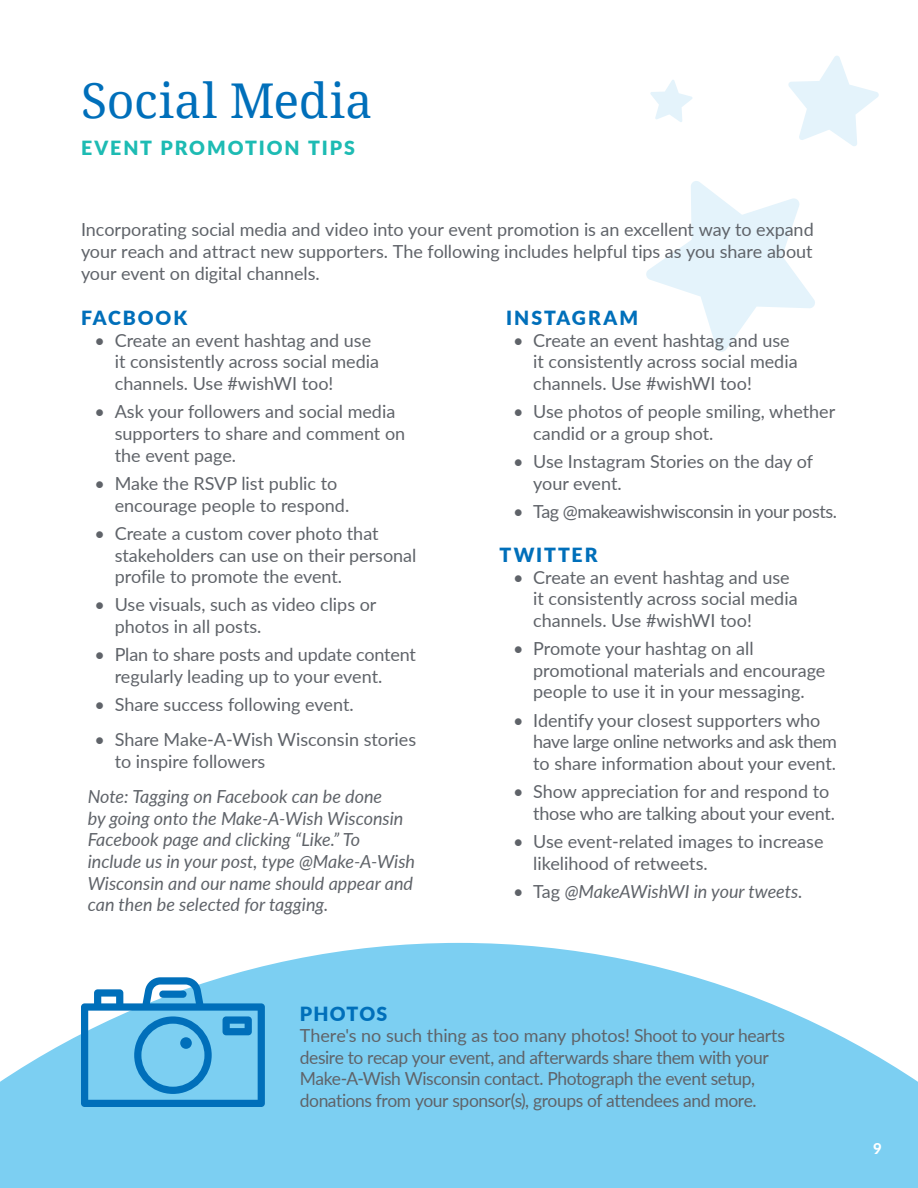
<style>
.page{position:relative;width:918px;height:1188px;background:#fff}
.page>*{position:absolute;margin:0;border:0;box-sizing:border-box;transform-origin:0 0}
.t1{font:48px "Droid Serif";letter-spacing:.005em;color:#006fba}
.t2{font:900 19.5px "Lato";letter-spacing:.095em;color:#006fba}
.t3{font:900 19.5px "Lato";letter-spacing:.1em;color:#1dbbb3}
.t4{font:18px/21.6px "Lato";color:#5f6369}
.t5{font:italic 18px/21.6px "Lato";color:#5f6369}
.t6{font:18px/21.6px "Lato";letter-spacing:-.02em;color:#5f6369}
.t7{font:18px "Lato";letter-spacing:-.025em;color:#5f6369}
.t8{font:800 15px "Lato";color:#fff}
.s1{font-style:normal}
</style>
<div class="page">
<svg style="left:0;top:943px;width:918px;height:245px;fill:#7ccff2"></svg>
<svg style="left:646px;top:181px;width:169px;height:171px"></svg>
<svg style="left:788px;top:56px;width:91px;height:90px"></svg>
<svg style="left:650px;top:80px;width:42px;height:42px"></svg>
<svg style="left:81px;top:977px;width:184px;height:130px"></svg>
<div style="left:159px;top:991px;width:28px;height:7px;background:#006fba;border-radius:4px"></div>
<p class="t1" style="left:81px;top:68px;width:293px">Social Media</p>
<p class="t3" style="left:81px;top:133px;width:275px">EVENT PROMOTION TIPS</p>
<p class="t4" style="left:81px;top:218px;width:734px;text-align:justify">Incorporating social media and video into your event promotion is an excellent way to expand your reach and attract new supporters. The following includes helpful tips as you share about your event on digital channels.</p>
<p class="t2" style="left:506px;top:304px;width:133px">INSTAGRAM</p>
<p class="t4" style="left:533px;top:329px;width:266px;text-indent:-20px">• Create an event hashtag and use it consistently across social media channels. Use #wishWI too!</p>
<p class="t4" style="left:533px;top:400px;width:304px;text-indent:-20px">• Use photos of people smiling, whether candid or a group shot.</p>
<p class="t4" style="left:533px;top:450px;width:281px;text-indent:-20px">• Use Instagram Stories on the day of your event.</p>
<p class="t7" style="left:513px;top:499px;width:325px">• Tag @makeawishwisconsin in your posts.</p>
<p class="t2" style="left:500px;top:540px;width:100px">TWITTER</p>
<p class="t4" style="left:533px;top:565px;width:266px;text-indent:-20px">• Create an event hashtag and use it consistently across social media channels. Use #wishWI too!</p>
<p class="t4" style="left:533px;top:637px;width:294px;text-indent:-20px">• Promote your hashtag on all promotional materials and encourage people to use it in your messaging.</p>
<p class="t4" style="left:533px;top:709px;width:305px;text-indent:-20px">• Identify your closest supporters who have large online networks and ask them to share information about your event.</p>
<p class="t4" style="left:533px;top:780px;width:303px;text-indent:-20px">• Show appreciation for and respond to those who are talking about your event.</p>
<p class="t4" style="left:533px;top:830px;width:292px;text-indent:-20px">• Use event-related images to increase likelihood of retweets.</p>
<p class="t5" style="left:513px;top:880px;width:291px"><span class="s1">• Tag</span> @MakeAWishWI in your tweets.</p>
<p class="t2" style="left:81px;top:304px;width:108px">FACBOOK</p>
<p class="t4" style="left:115px;top:329px;width:266px;text-indent:-20px">• Create an event hashtag and use it consistently across social media channels. Use #wishWI too!</p>
<p class="t4" style="left:115px;top:400px;width:292px;text-indent:-20px">• Ask your followers and social media supporters to share and comment on the event page.</p>
<p class="t4" style="left:115px;top:472px;width:236px;text-indent:-20px">• Make the RSVP list public to encourage people to respond.</p>
<p class="t4" style="left:115px;top:522px;width:303px;text-indent:-20px">• Create a custom cover photo that stakeholders can use on their personal profile to promote the event.</p>
<p class="t4" style="left:115px;top:593px;width:263px;text-indent:-20px">• Use visuals, such as video clips or photos in all posts.</p>
<p class="t4" style="left:115px;top:643px;width:303px;text-indent:-20px">• Plan to share posts and update content regularly leading up to your event.</p>
<p class="t4" style="left:94px;top:693px;width:261px">• Share success following event.</p>
<p class="t4" style="left:115px;top:728px;width:303px;text-indent:-20px">• Share Make-A-Wish Wisconsin stories to inspire followers</p>
<p class="t5" style="left:88px;top:785px;width:329px">Note: Tagging on Facebook can be done<br>by going onto the Make-A-Wish Wisconsin Facebook page and clicking “Like.” To include us in your post, type @Make-A-Wish Wisconsin and our name should appear and can then be selected for tagging.</p>
<p class="t2" style="left:300px;top:999px;width:89px">PHOTOS</p>
<p class="t6" style="left:300px;top:1024px;width:487px">There's no such thing as too many photos! Shoot to your hearts desire to recap your event, and afterwards share them with your Make-A-Wish Wisconsin contact. Photograph the event setup, donations from your sponsor(s), groups of attendees and more.</p>
<p class="t8" style="left:873px;top:1137px;width:10px">9</p>
</div>
